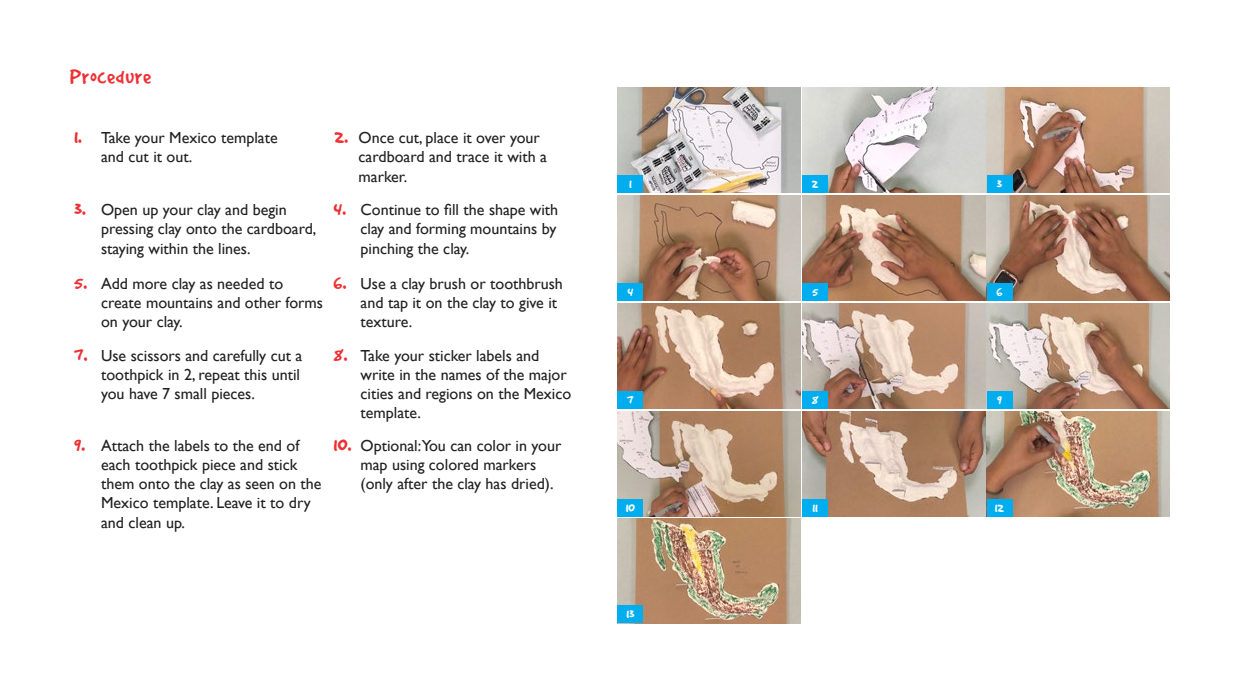
<style>
.page{position:relative;width:1240px;height:698px;background:#fff}
.page>*{position:absolute;margin:0;border:0;box-sizing:border-box;transform-origin:0 0}
.t1{font:23px "Good Dog";letter-spacing:.04em;color:#ee3034}
.t2{font:16px/19.2px "Gill Sans";color:#212121}
.t3{font:15.6px "Good Dog";color:#fff}
.s1{font-family:"Good Dog";font-size:23px;color:#ee3034}
</style>
<div class="page">
<img style="left:617px;top:88px;width:368px;height:105px">
<img style="left:987px;top:88px;width:183px;height:105px">
<img style="left:617px;top:195px;width:368px;height:106px">
<img style="left:987px;top:195px;width:183px;height:106px">
<img style="left:617px;top:303px;width:368px;height:106px">
<img style="left:617px;top:411px;width:184px;height:213px">
<img style="left:987px;top:303px;width:183px;height:106px">
<img style="left:802px;top:411px;width:183px;height:106px">
<img style="left:987px;top:411px;width:183px;height:106px">
<div style="left:802px;top:176px;width:26px;height:17px;background:#00aeef"></div>
<div style="left:987px;top:176px;width:25px;height:17px;background:#00aeef"></div>
<div style="left:617px;top:176px;width:26px;height:17px;background:#00aeef"></div>
<div style="left:802px;top:283px;width:26px;height:18px;background:#00aeef"></div>
<div style="left:987px;top:283px;width:25px;height:18px;background:#00aeef"></div>
<div style="left:617px;top:283px;width:26px;height:18px;background:#00aeef"></div>
<div style="left:802px;top:391px;width:26px;height:18px;background:#00aeef"></div>
<div style="left:987px;top:391px;width:25px;height:18px;background:#00aeef"></div>
<div style="left:617px;top:391px;width:26px;height:18px;background:#00aeef"></div>
<div style="left:802px;top:499px;width:26px;height:18px;background:#00aeef"></div>
<div style="left:987px;top:499px;width:25px;height:18px;background:#00aeef"></div>
<div style="left:617px;top:499px;width:26px;height:18px;background:#00aeef"></div>
<div style="left:617px;top:605px;width:26px;height:17px;background:#00aeef"></div>
<h1 class="t1" style="left:70px;top:65px;width:82px">Procedure</h1>
<p class="t2" style="left:101px;top:128px;width:178px;text-indent:-27px"><span class="s1">1.</span> Take your Mexico template and cut it out.</p>
<p class="t2" style="left:359px;top:128px;width:190px;text-indent:-24px"><span class="s1">2.</span> Once cut, place it over your cardboard and trace it with a marker.</p>
<p class="t2" style="left:101px;top:201px;width:217px;text-indent:-27px"><span class="s1">3.</span> Open up your clay and begin pressing clay onto the cardboard, staying within the lines.</p>
<p class="t2" style="left:361px;top:201px;width:199px;text-align:justify;text-indent:-27px"><span class="s1">4.</span> Continue to fill the shape with clay and forming mountains by pinching the clay.</p>
<p class="t2" style="left:101px;top:274px;width:223px;text-indent:-27px"><span class="s1">5.</span> Add more clay as needed to create mountains and other forms on your clay.</p>
<p class="t2" style="left:361px;top:274px;width:204px;text-indent:-27px"><span class="s1">6.</span> Use a clay brush or toothbrush and tap it on the clay to give it texture.</p>
<p class="t2" style="left:101px;top:346px;width:203px;text-indent:-27px"><span class="s1">7.</span> Use scissors and carefully cut a toothpick in 2, repeat this until you have 7 small pieces.</p>
<p class="t2" style="left:361px;top:346px;width:212px;text-indent:-27px"><span class="s1">8.</span> Take your sticker labels and write in the names of the major cities and regions on the Mexico template.</p>
<p class="t2" style="left:101px;top:436px;width:222px;text-indent:-27px"><span class="s1">9.</span> Attach the labels to the end of each toothpick piece and stick them onto the clay as seen on the<br>Mexico template. Leave it to dry and clean up.</p>
<p class="t2" style="left:361px;top:436px;width:202px;text-indent:-27px"><span class="s1">10.</span> Optional:You can color in your map using colored markers (only after the clay has dried).</p>
<p class="t3" style="left:629px;top:175px;width:4px">1</p>
<p class="t3" style="left:812px;top:175px;width:8px">2</p>
<p class="t3" style="left:997px;top:175px;width:7px">3</p>
<p class="t3" style="left:628px;top:283px;width:7px">4</p>
<p class="t3" style="left:812px;top:283px;width:8px">5</p>
<p class="t3" style="left:997px;top:283px;width:7px">6</p>
<p class="t3" style="left:627px;top:391px;width:8px">7</p>
<p class="t3" style="left:812px;top:391px;width:8px">8</p>
<p class="t3" style="left:997px;top:391px;width:6px">9</p>
<p class="t3" style="left:626px;top:499px;width:11px">10</p>
<p class="t3" style="left:813px;top:499px;width:7px">11</p>
<p class="t3" style="left:995px;top:499px;width:11px">12</p>
<p class="t3" style="left:626px;top:605px;width:9px">13</p>
</div>
